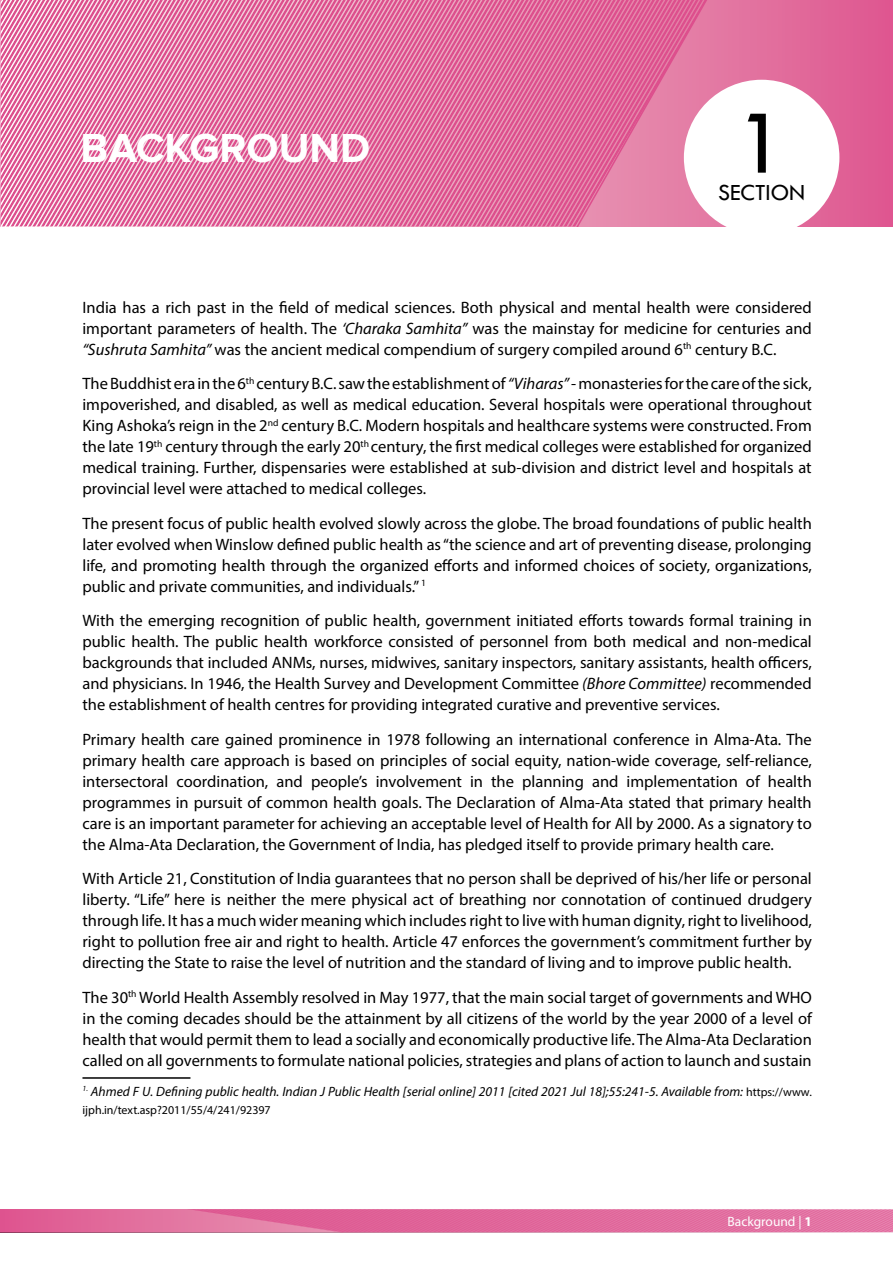
<style>
.page{position:relative;width:893px;height:1263px;background:#fff}
.page>*{position:absolute;margin:0;border:0;box-sizing:border-box;transform-origin:0 0}
.t1{font:95.1px "Tw Cen";color:#000}
.t2{font:700 42px "Proxima Nova";color:#fff}
.t3{font:24px "Tw Cen";color:#000}
.t4{font:16.5px/21px "Myriad Pro";color:#000;text-align:justify}
.t5{font:italic 13.5px "Myriad Pro";color:#000}
.t6{font:13.5px "Myriad Pro";color:#fff}
.t7{font:12px "Myriad Pro";color:#000}
.s1{font-style:italic}
.s2{font-style:normal;font-size:12px}
.s3{font-weight:700}
</style>
<div class="page">
<svg style="left:717px;top:0;width:176px;height:226px;background:#e06397"></svg>
<svg style="left:1px;top:0;width:716px;height:226px;background:#e479a6"></svg>
<svg style="left:0;top:1209px;width:893px;height:23px;background:#e16b9d"></svg>
<div style="left:684px;top:80px;width:155px;height:155px;background:#fff;border-radius:50%"></div>
<hr style="left:82px;top:1077px;width:108px;height:2px;background:#000">
<h2 class="t2" style="left:81px;top:124px;width:291px">BACKGROUND</h2>
<h1 class="t1" style="left:735px;top:85px;width:54px">1</h1>
<h3 class="t3" style="left:718px;top:178px;width:89px">SECTION</h3>
<p class="t4" style="left:82px;top:296px;width:731px">India has a rich past in the field of medical sciences. Both physical and mental health were considered important parameters of health. The <span class="s1">‘Charaka Samhita”</span> was the mainstay for medicine for centuries and <span class="s1">“Sushruta Samhita”</span> was the ancient medical compendium of surgery compiled around 6<sup>th</sup> century B.C.</p>
<p class="t4" style="left:82px;top:373px;width:731px">The Buddhist era in the 6<sup>th</sup> century B.C. saw the establishment of <span class="s1">“Viharas”</span> - monasteries for the care of the sick, impoverished, and disabled, as well as medical education. Several hospitals were operational throughout King Ashoka’s reign in the 2<sup>nd</sup> century B.C. Modern hospitals and healthcare systems were constructed. From the late 19<sup>th</sup> century through the early 20<sup>th</sup> century, the first medical colleges were established for organized medical training. Further, dispensaries were established at sub-division and district level and hospitals at provincial level were attached to medical colleges.</p>
<p class="t4" style="left:82px;top:512px;width:731px">The present focus of public health evolved slowly across the globe. The broad foundations of public health later evolved when Winslow defined public health as “the science and art of preventing disease, prolonging life, and promoting health through the organized efforts and informed choices of society, organizations, public and private communities, and individuals.” <sup>1</sup></p>
<p class="t4" style="left:82px;top:610px;width:731px">With the emerging recognition of public health, government initiated efforts towards formal training in public health. The public health workforce consisted of personnel from both medical and non-medical backgrounds that included ANMs, nurses, midwives, sanitary inspectors, sanitary assistants, health officers, and physicians. In 1946, the Health Survey and Development Committee <span class="s1">(Bhore Committee)</span> recommended the establishment of health centres for providing integrated curative and preventive services.</p>
<p class="t4" style="left:82px;top:728px;width:731px">Primary health care gained prominence in 1978 following an international conference in Alma-Ata. The primary health care approach is based on principles of social equity, nation-wide coverage, self-reliance, intersectoral coordination, and people’s involvement in the planning and implementation of health programmes in pursuit of common health goals. The Declaration of Alma-Ata stated that primary health care is an important parameter for achieving an acceptable level of Health for All by 2000. As a signatory to the Alma-Ata Declaration, the Government of India, has pledged itself to provide primary health care.</p>
<p class="t4" style="left:82px;top:868px;width:731px">With Article 21, Constitution of India guarantees that no person shall be deprived of his/her life or personal liberty. “Life” here is neither the mere physical act of breathing nor connotation of continued drudgery through life. It has a much wider meaning which includes right to live with human dignity, right to livelihood, right to pollution free air and right to health. Article 47 enforces the government’s commitment further by directing the State to raise the level of nutrition and the standard of living and to improve public health.</p>
<p class="t4" style="left:82px;top:986px;width:731px">The 30<sup>th</sup> World Health Assembly resolved in May 1977, that the main social target of governments and WHO in the coming decades should be the attainment by all citizens of the world by the year 2000 of a level of health that would permit them to lead a socially and economically productive life. The Alma-Ata Declaration called on all governments to formulate national policies, strategies and plans of action to launch and sustain</p>
<p class="t5" style="left:82px;top:1083px;width:731px"><sup>1.</sup> Ahmed F U. Defining public health. Indian J Public Health [serial online] 2011 [cited 2021 Jul 18];55:241-5. Available from: <span class="s2">https://www.</span></p>
<p class="t7" style="left:82px;top:1102px;width:190px">ijph.in/text.asp?2011/55/4/241/92397</p>
<p class="t6" style="left:728px;top:1213px;width:86px">Background | <span class="s3">1</span></p>
</div>
